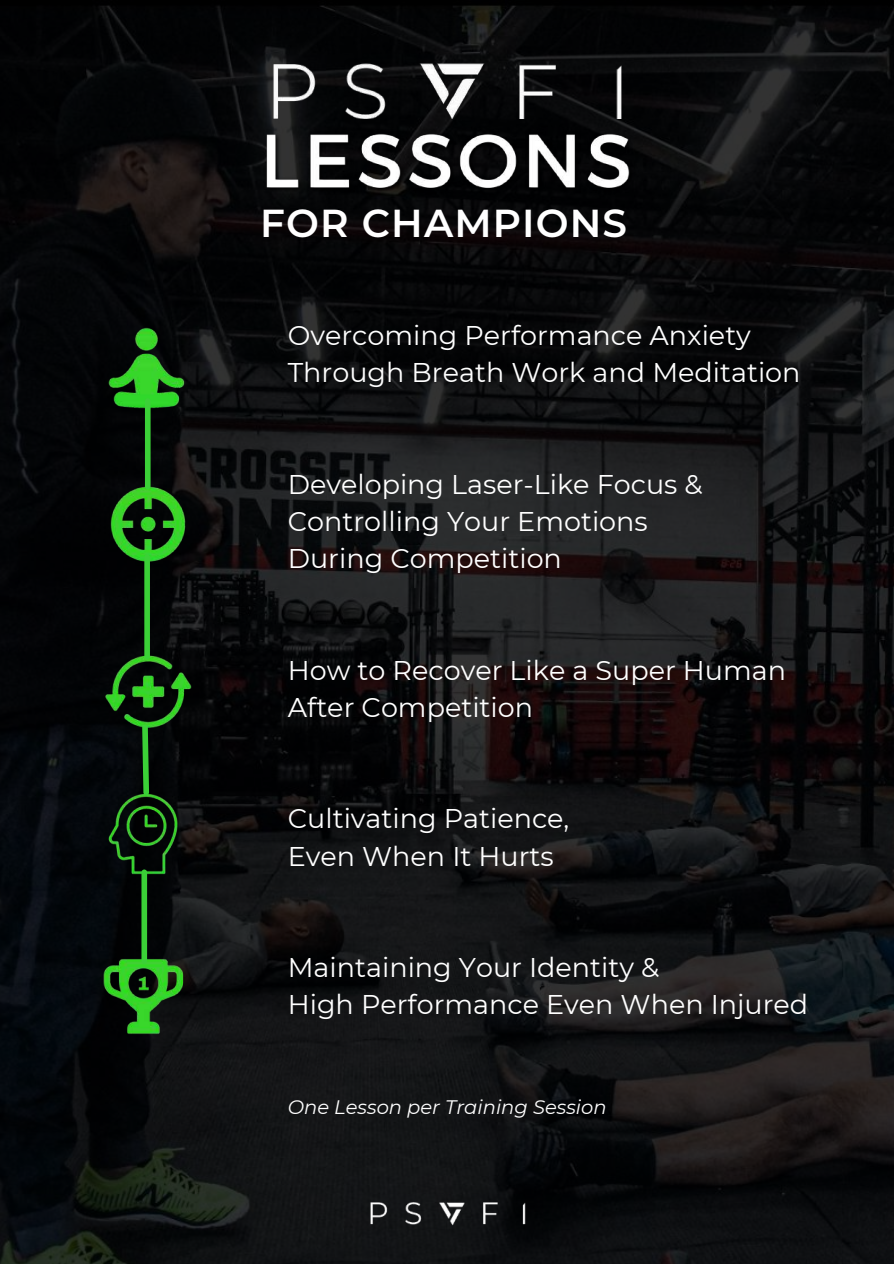
<style>
.page{position:relative;width:894px;height:1264px;background:#fff}
.page>*{position:absolute;margin:0;border:0;box-sizing:border-box;transform-origin:0 0}
.t1{font:600 39px "Montserrat";letter-spacing:.03em;color:#fff}
.t2{font:27px/37.2px "Montserrat";color:#fff}
.t3{font:italic 19.5px "Montserrat";color:#fff}
</style>
<div class="page">
<img style="left:0;top:0;width:893px;height:1263px">
<img style="left:368px;top:1191px;width:158px;height:44px">
<img style="left:105px;top:324px;width:81px;height:87px">
<img style="left:105px;top:485px;width:84px;height:80px">
<img style="left:103px;top:653px;width:88px;height:77px">
<img style="left:106px;top:791px;width:72px;height:86px">
<img style="left:93px;top:945px;width:98px;height:97px">
<img style="left:212px;top:127px;width:474px;height:84px">
<div style="left:145px;top:401px;width:5px;height:85px;background:#3bd137"></div>
<div style="left:144px;top:557px;width:6px;height:99px;background:#3bd137"></div>
<svg style="left:139px;top:721px;width:13px;height:77px"></svg>
<div style="left:141px;top:872px;width:6px;height:89px;background:#3bd137"></div>
<img style="left:122px;top:0;width:658px;height:118px">
<h1 class="t1" style="left:260px;top:195px;width:368px">FOR CHAMPIONS</h1>
<p class="t2" style="left:288px;top:317px;width:514px">Overcoming Performance Anxiety<br>Through Breath Work and Meditation</p>
<p class="t2" style="left:288px;top:465px;width:416px">Developing Laser-Like Focus &amp;<br>Controlling Your Emotions<br>During Competition</p>
<p class="t2" style="left:288px;top:651px;width:499px">How to Recover Like a Super Human<br>After Competition</p>
<p class="t2" style="left:288px;top:800px;width:283px">Cultivating Patience,<br>Even When It Hurts</p>
<p class="t2" style="left:288px;top:948px;width:522px">Maintaining Your Identity &amp;<br>High Performance Even When Injured</p>
<p class="t3" style="left:288px;top:1095px;width:320px">One Lesson per Training Session</p>
</div>
